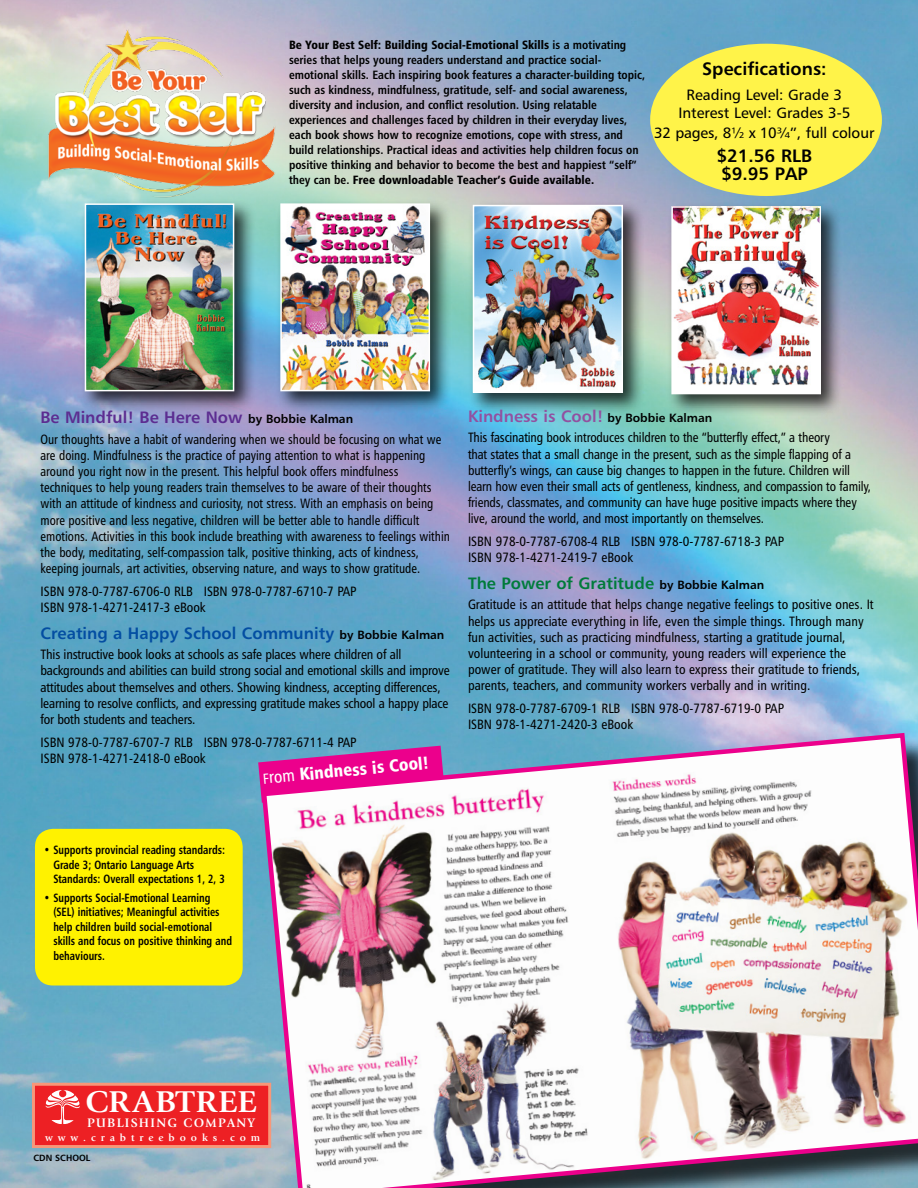
<style>
.page{position:relative;width:918px;height:1188px;background:#fff}
.page>*{position:absolute;margin:0;border:0;box-sizing:border-box;transform-origin:0 0}
.t1{font:700 31.35px "Giovanni";letter-spacing:.02em;color:#fff;scale:1.08 1}
.t2{font:18px/18px "Humanist 777 BT Bold B";color:#000}
.t3{font:17.4px "Humanist 777 BT Black Condensed B";color:#fff}
.t4{font:16.5px "Humanist 777 BT Bold B";color:#034ea2}
.t5{font:16.5px "Humanist 777 BT Bold B";color:#5c2d91}
.t6{font:16.5px "Humanist 777 BT Bold B";color:#007b3b}
.t7{font:16.5px "Humanist 777 BT Bold B";color:#9251a0}
.t8{font:15px/18px "Humanist 777 BT Roman B";color:#000;text-align:center}
.t9{font:13.5px/16.2px "Humanist 777 BT Roman Condensed B";color:#000}
.t10{font:13.5px/16.2px "Humanist 777 BT Roman Condensed B";color:#000;scale:.94 1}
.t11{font:700 12.9px "Giovanni";letter-spacing:.1em;color:#fff}
.t12{font:12px/15px "Humanist 777 BT Bold Condensed B";color:#000}
.t13{font:12px/14.4px "Humanist 777 BT Bold Condensed B";color:#000;scale:.9 1}
.t14{font:12px "Humanist 777 BT Black Condensed B";color:#000}
.t15{font:700 10.5px "Giovanni";letter-spacing:.47em;color:#fff}
.t16{font:9px "Humanist 777 BT Bold B";color:#000}
.s1{font-family:"Humanist 777 BT Bold Condensed B"}
.s2{font-size:12px;color:#000}
.s3{font-family:"Humanist 777 BT Roman Condensed B";font-size:14.55px}
.s4{font-family:"Humanist 777 BT Roman Condensed B"}
</style>
<div class="page">
<img style="left:0;top:0;width:918px;height:1188px">
<div style="left:468px;top:200px;width:176px;height:214px;background:#000;opacity:.75"></div>
<img style="left:476px;top:208px;width:144px;height:182px">
<div style="left:473px;top:205px;width:150px;height:188px;border:2px solid #fff"></div>
<div style="left:667px;top:201px;width:176px;height:215px;background:#000;opacity:.75"></div>
<img style="left:674px;top:209px;width:144px;height:182px">
<div style="left:671px;top:206px;width:150px;height:188px;border:2px solid #fff"></div>
<img style="left:259px;top:730px;width:659px;height:458px">
<div style="left:0;top:0;width:361px;height:281px;background:#fff;opacity:.75"></div>
<img style="left:6px;top:0;width:295px;height:278px">
<div style="left:80px;top:199px;width:176px;height:214px;background:#000;opacity:.75"></div>
<img style="left:88px;top:206px;width:143px;height:182px">
<div style="left:85px;top:203px;width:149px;height:188px;border:2px solid #fff"></div>
<div style="left:275px;top:199px;width:176px;height:214px;background:#000;opacity:.75"></div>
<img style="left:283px;top:206px;width:144px;height:182px">
<div style="left:280px;top:203px;width:150px;height:188px;border:2px solid #fff"></div>
<div style="left:32px;top:1083px;width:239px;height:65px;background:#ed2024;border:3px solid #f79779"></div>
<svg style="left:45px;top:1090px;width:35px;height:34px"></svg>
<div style="left:650px;top:44px;width:232px;height:152px;background:#fff349;border-radius:50%"></div>
<div style="left:35px;top:829px;width:208px;height:157px;background:#fff200;border-radius:18px"></div>
<p class="t14" style="left:289px;top:37px;width:339px">Be Your Best Self: Building Social-Emotional Skills <span class="s1">is a motivating</span></p>
<p class="t12" style="left:289px;top:52px;width:358px">series that helps young readers understand and practice social&shy;emotional skills. Each inspiring book features a character-building topic, such as kindness, mindfulness, gratitude, self- and social awareness, diversity and inclusion, and conflict resolution. Using relatable experiences and challenges faced by children in their everyday lives, each book shows how to recognize emotions, cope with stress, and build relationships. Practical ideas and activities help children focus on positive thinking and behavior to become the best and happiest “self”</p>
<p class="t14" style="left:289px;top:172px;width:307px"><span class="s1">they can be.</span> Free downloadable Teacher’s Guide available.</p>
<h2 class="t2" style="left:702px;top:60px;width:126px">Specifications:</h2>
<p class="t8" style="left:678px;top:86px;width:174px">Reading Level: Grade 3<br>Interest Level: Grades 3-5</p>
<p class="t8" style="left:654px;top:123px;width:222px">32 pages, 8½ x 10¾”, full colour</p>
<h2 class="t2" style="left:717px;top:147px;width:97px">$21.56 RLB $9.95 PAP</h2>
<p class="t5" style="left:40px;top:407px;width:314px">Be Mindful! Be Here Now <span class="s2">by Bobbie Kalman</span></p>
<p class="t10" style="left:40px;top:431px;width:437px">Our thoughts have a habit of wandering when we should be focusing on what we are doing. Mindfulness is the practice of paying attention to what is happening around you right now in the present. This helpful book offers mindfulness techniques to help young readers train themselves to be aware of their thoughts with an attitude of kindness and curiosity, not stress. With an emphasis on being more positive and less negative, children will be better able to handle difficult emotions. Activities in this book include breathing with awareness to feelings within the body, meditating, self-compassion talk, positive thinking, acts of kindness, keeping journals, art activities, observing nature, and ways to show gratitude.</p>
<p class="t9" style="left:40px;top:583px;width:318px">ISBN 978-0-7787-6706-0 RLB ISBN 978-0-7787-6710-7 PAP<br>ISBN 978-1-4271-2417-3 eBook</p>
<p class="t4" style="left:40px;top:623px;width:405px">Creating a Happy School Community <span class="s2">by Bobbie Kalman</span></p>
<p class="t9" style="left:40px;top:646px;width:411px">This instructive book looks at schools as safe places where children of all backgrounds and abilities can build strong social and emotional skills and improve attitudes about themselves and others. Showing kindness, accepting differences, learning to resolve conflicts, and expressing gratitude makes school a happy place for both students and teachers.</p>
<p class="t9" style="left:40px;top:734px;width:318px">ISBN 978-0-7787-6707-7 RLB ISBN 978-0-7787-6711-4 PAP<br>ISBN 978-1-4271-2418-0 eBook</p>
<p class="t3" style="left:262px;top:766px;width:168px;rotate:-5deg"><span class="s3">F</span><span class="s4">rom</span> Kindness is Cool!</p>
<p class="t7" style="left:468px;top:406px;width:246px">Kindness is Cool! <span class="s2">by Bobbie Kalman</span></p>
<p class="t9" style="left:468px;top:429px;width:405px">This fascinating book introduces children to the “butterfly effect,” a theory<br>that states that a small change in the present, such as the simple flapping of a butterfly’s wings, can cause big changes to happen in the future. Children will learn how even their small acts of gentleness, kindness, and compassion to family, friends, classmates, and community can have huge positive impacts where they live, around the world, and most importantly on themselves.</p>
<p class="t9" style="left:468px;top:533px;width:318px">ISBN 978-0-7787-6708-4 RLB ISBN 978-0-7787-6718-3 PAP<br>ISBN 978-1-4271-2419-7 eBook</p>
<p class="t6" style="left:468px;top:573px;width:298px">The Power of Gratitude <span class="s2">by Bobbie Kalman</span></p>
<p class="t9" style="left:468px;top:596px;width:407px">Gratitude is an attitude that helps change negative feelings to positive ones. It helps us appreciate everything in life, even the simple things. Through many fun activities, such as practicing mindfulness, starting a gratitude journal, volunteering in a school or community, young readers will experience the power of gratitude. They will also learn to express their gratitude to friends, parents, teachers, and community workers verbally and in writing.</p>
<p class="t9" style="left:468px;top:700px;width:318px">ISBN 978-0-7787-6709-1 RLB ISBN 978-0-7787-6719-0 PAP<br>ISBN 978-1-4271-2420-3 eBook</p>
<p class="t13" style="left:53px;top:843px;width:192px;text-indent:-9px">• Supports provincial reading standards:<br>Grade 3; Ontario Language Arts<br>Standards: Overall expectations 1, 2, 3</p>
<p class="t13" style="left:53px;top:890px;width:200px;text-indent:-9px">• Supports Social-Emotional Learning (SEL) initiatives; Meaningful activities help children build social-emotional skills and focus on positive thinking and behaviours.</p>
<h1 class="t1" style="left:85px;top:1083px;width:160px">CRABTREE</h1>
<p class="t11" style="left:87px;top:1115px;width:169px">PUBLISHING COMPANY</p>
<p class="t15" style="left:45px;top:1131px;width:216px">www.crabtreebooks.com</p>
<p class="t16" style="left:33px;top:1152px;width:58px">CDN SCHOOL</p>
</div>
